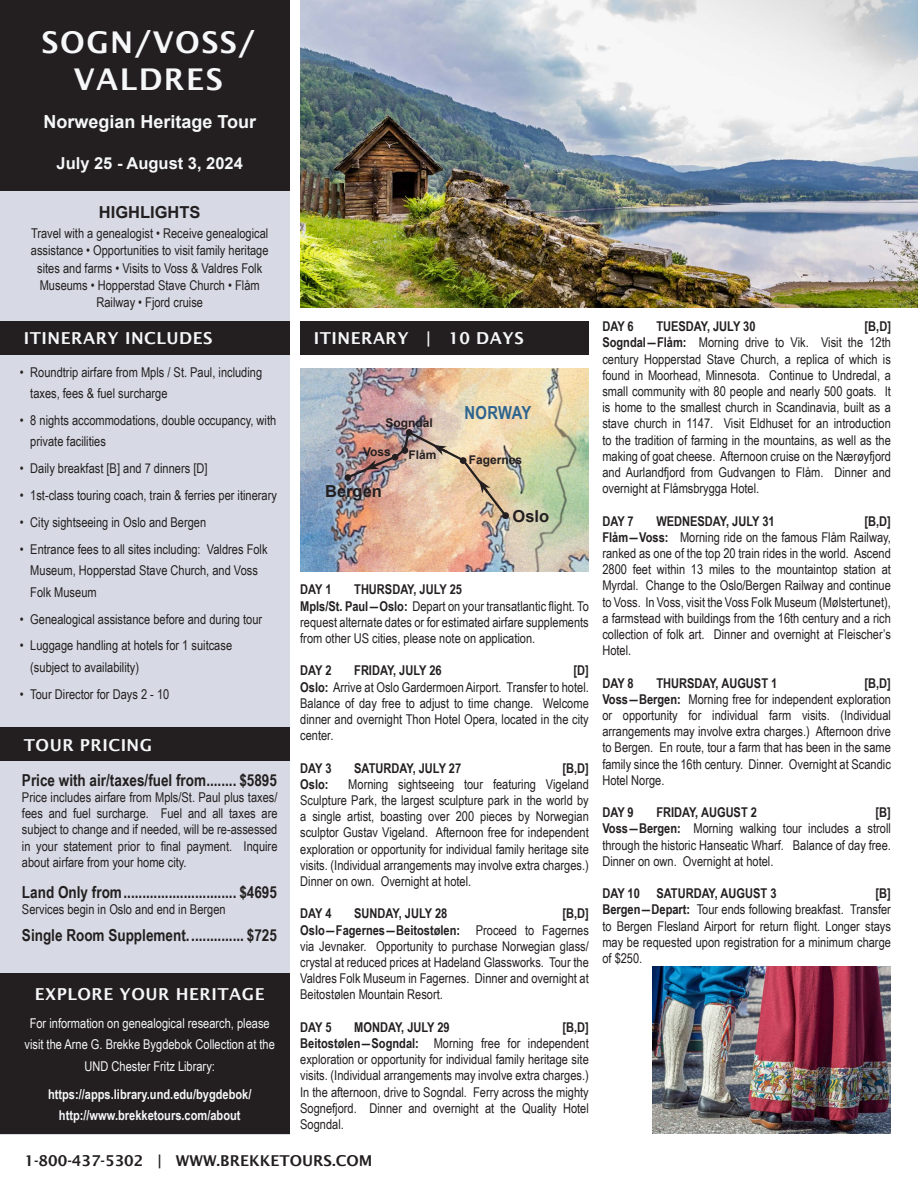
<style>
.page{position:relative;width:918px;height:1188px;background:#fff}
.page>*{position:absolute;margin:0;border:0;box-sizing:border-box;transform-origin:0 0}
.t1{font:600 30px/37.5px "Lucida Sans";letter-spacing:.05em;color:#f6f7f9;text-align:center}
.t2{font:700 18px "Arial";color:#f6f7f9}
.t3{font:700 18px "Arial Narrow";letter-spacing:.005em;color:#2c638f}
.t4{font:700 16.5px "Arial Narrow";color:#231f20}
.t5{font:600 16.5px "Lucida Sans";letter-spacing:.03em;color:#f6f7f9}
.t6{font:700 16.5px "Arial";color:#231f20}
.t7{font:700 16.5px "Arial";color:#f6f7f9}
.t8{font:600 15px "Lucida Sans";color:#231f20}
.t9{font:13.5px/16.2px "Arial Narrow";color:#231f20;text-align:justify}
.t10{font:700 13.5px "Arial Narrow";color:#231f20}
.t11{font:13.5px/21.1px "Arial Narrow";color:#f6f7f9;text-align:center}
.t12{font:700 13.5px "Arial Narrow";color:#f6f7f9}
.t13{font:700 12px "Arial";color:#231f20}
.s1{font-weight:700}
.s2{font-style:inherit}
</style>
<div class="page">
<div style="left:0;top:0;width:289px;height:1134px;background:#d7dae4"></div>
<div style="left:0;top:0;width:289px;height:191px;background:#231f20"></div>
<div style="left:0;top:321px;width:289px;height:34px;background:#231f20"></div>
<div style="left:0;top:728px;width:289px;height:33px;background:#231f20"></div>
<div style="left:0;top:973px;width:289px;height:161px;background:#231f20"></div>
<div style="left:300px;top:321px;width:289px;height:34px;background:#231f20"></div>
<img style="left:300px;top:368px;width:289px;height:203px">
<img style="left:345px;top:428px;width:164px;height:91px">
<img style="left:300px;top:0;width:618px;height:307px">
<img style="left:652px;top:966px;width:239px;height:168px">
<p class="t1" style="left:42px;top:23px;width:215px">SOGN/VOSS/<br>VALDRES</p>
<p class="t2" style="left:43px;top:109px;width:214px">Norwegian Heritage Tour</p>
<p class="t7" style="left:57px;top:152px;width:188px">July 25 - August 3, 2024</p>
<p class="t6" style="left:99px;top:201px;width:103px">HIGHLIGHTS</p>
<p class="t9" style="left:31px;top:224px;width:239px;line-height:17.2px;text-align:center">Travel with a genealogist • Receive genealogical assistance • Opportunities to visit family heritage sites and farms • Visits to Voss &amp; Valdres Folk Museums • Hopperstad Stave Church • Flåm Railway • Fjord cruise</p>
<p class="t5" style="left:24px;top:329px;width:190px">ITINERARY INCLUDES</p>
<p class="t9" style="left:30px;top:361px;width:233px;line-height:21.5px;text-indent:-11px">• Roundtrip airfare from Mpls / St. Paul, including taxes, fees &amp; fuel surcharge</p>
<p class="t9" style="left:30px;top:409px;width:247px;line-height:21.5px;text-indent:-11px">• 8 nights accommodations, double occupancy, with private facilities</p>
<p class="t9" style="left:20px;top:460px;width:189px">• Daily breakfast [B] and 7 dinners [D]</p>
<p class="t9" style="left:20px;top:487px;width:259px">• 1st-class touring coach, train &amp; ferries per itinerary</p>
<p class="t9" style="left:20px;top:514px;width:188px">• City sightseeing in Oslo and Bergen</p>
<p class="t9" style="left:30px;top:538px;width:239px;line-height:21.5px;text-align:left;text-indent:-11px">• Entrance fees to all sites including: Valdres Folk<br>Museum, Hopperstad Stave Church, and Voss<br>Folk Museum</p>
<p class="t9" style="left:20px;top:610px;width:244px">• Genealogical assistance before and during tour</p>
<p class="t9" style="left:30px;top:634px;width:203px;line-height:21.5px;text-indent:-11px">• Luggage handling at hotels for 1 suitcase (subject to availability)</p>
<p class="t9" style="left:20px;top:685px;width:151px">• Tour Director for Days 2 - 10</p>
<p class="t5" style="left:314px;top:329px;width:212px">ITINERARY | 10 DAYS</p>
<p class="t3" style="left:465px;top:399px;width:68px">NORWAY</p>
<p class="t13" style="left:385px;top:415px;width:49px">Sogndal</p>
<p class="t13" style="left:363px;top:443px;width:29px">Voss</p>
<p class="t13" style="left:409px;top:446px;width:30px">Flåm</p>
<p class="t13" style="left:469px;top:451px;width:55px">Fagernes</p>
<p class="t6" style="left:325px;top:479px;width:58px">Bergen</p>
<p class="t6" style="left:513px;top:504px;width:38px">Oslo</p>
<p class="t10" style="left:300px;top:579px;width:33px">DAY 1</p>
<p class="t10" style="left:354px;top:579px;width:109px">THURSDAY, JULY 25</p>
<p class="t9" style="left:300px;top:597px;width:290px"><span class="s1">Mpls/St. Paul―Oslo:</span> Depart on your transatlantic flight. To request alternate dates or for estimated airfare supplements from other US cities, please note on application.</p>
<p class="t10" style="left:300px;top:660px;width:33px">DAY 2</p>
<p class="t10" style="left:354px;top:660px;width:89px">FRIDAY, JULY 26</p>
<p class="t10" style="left:574px;top:660px;width:17px">[D]</p>
<p class="t9" style="left:300px;top:678px;width:290px"><span class="s1">Oslo:</span> Arrive at Oslo Gardermoen Airport. Transfer to hotel.<br>Balance of day free to adjust to time change. Welcome dinner and overnight Thon Hotel Opera, located in the city center.</p>
<p class="t10" style="left:300px;top:758px;width:33px">DAY 3</p>
<p class="t10" style="left:354px;top:758px;width:109px">SATURDAY, JULY 27</p>
<p class="t10" style="left:562px;top:758px;width:28px">[B,D]</p>
<p class="t10" style="left:300px;top:774px;width:30px">Oslo:</p>
<p class="t5" style="left:24px;top:735px;width:130px">TOUR PRICING</p>
<p class="t4" style="left:22px;top:768px;width:256px">Price with air/taxes/fuel from........ $5895</p>
<p class="t9" style="left:22px;top:789px;width:257px">Price includes airfare from Mpls/St. Paul plus taxes/ fees and fuel surcharge. Fuel and all taxes are subject to change and if needed, will be re-assessed in your statement prior to final payment. Inquire about airfare from your home city.</p>
<p class="t4" style="left:22px;top:880px;width:256px">Land Only from.............................. $4695</p>
<p class="t9" style="left:22px;top:901px;width:205px">Services begin in Oslo and end in Bergen</p>
<p class="t4" style="left:22px;top:923px;width:256px">Single Room Supplement<span class="s2">.</span>.............. $725</p>
<p class="t9" style="left:300px;top:775px;width:290px;text-indent:48px">Morning sightseeing tour featuring Vigeland Sculpture Park, the largest sculpture park in the world by a single artist, boasting over 200 pieces by Norwegian sculptor Gustav Vigeland. Afternoon free for independent exploration or opportunity for individual family heritage site visits. (Individual arrangements may involve extra charges.)<br>Dinner on own. Overnight at hotel.</p>
<p class="t10" style="left:300px;top:903px;width:33px">DAY 4</p>
<p class="t10" style="left:354px;top:903px;width:95px">SUNDAY, JULY 28</p>
<p class="t10" style="left:562px;top:903px;width:28px">[B,D]</p>
<p class="t9" style="left:300px;top:921px;width:290px"><span class="s1">Oslo―Fagernes―Beitostølen:</span> Proceed to Fagernes via Jevnaker. Opportunity to purchase Norwegian glass/ crystal at reduced prices at Hadeland Glassworks. Tour the Valdres Folk Museum in Fagernes. Dinner and overnight at Beitostølen Mountain Resort.</p>
<p class="t10" style="left:300px;top:1017px;width:33px">DAY 5</p>
<p class="t10" style="left:354px;top:1017px;width:97px">MONDAY, JULY 29</p>
<p class="t10" style="left:562px;top:1017px;width:28px">[B,D]</p>
<p class="t9" style="left:300px;top:1035px;width:290px"><span class="s1">Beitostølen―Sogndal:</span> Morning free for independent exploration or opportunity for individual family heritage site visits. (Individual arrangements may involve extra charges.)<br>In the afternoon, drive to Sogndal. Ferry across the mighty Sognefjord. Dinner and overnight at the Quality Hotel Sogndal.</p>
<p class="t5" style="left:35px;top:985px;width:231px">EXPLORE YOUR HERITAGE</p>
<p class="t11" style="left:25px;top:1013px;width:252px">For information on genealogical research, please visit the Arne G. Brekke Bygdebok Collection at the<br>UND Chester Fritz Library:</p>
<p class="t12" style="left:48px;top:1084px;width:205px">https://apps.library.und.edu/bygdebok/</p>
<p class="t12" style="left:59px;top:1105px;width:183px">http://www.brekketours.com/about</p>
<p class="t8" style="left:25px;top:1152px;width:349px">1-800-437-5302 | WWW.BREKKETOURS.COM</p>
<p class="t10" style="left:602px;top:316px;width:33px">DAY 6</p>
<p class="t10" style="left:656px;top:316px;width:101px">TUESDAY, JULY 30</p>
<p class="t10" style="left:865px;top:316px;width:28px">[B,D]</p>
<p class="t9" style="left:602px;top:334px;width:290px"><span class="s1">Sogndal―Flåm:</span> Morning drive to Vik. Visit the 12th century Hopperstad Stave Church, a replica of which is found in Moorhead, Minnesota. Continue to Undredal, a small community with 80 people and nearly 500 goats. It is home to the smallest church in Scandinavia, built as a stave church in 1147. Visit Eldhuset for an introduction to the tradition of farming in the mountains, as well as the making of goat cheese. Afternoon cruise on the Nærøyfjord and Aurlandfjord from Gudvangen to Flåm. Dinner and overnight at Flåmsbrygga Hotel.</p>
<p class="t10" style="left:602px;top:511px;width:33px">DAY 7</p>
<p class="t10" style="left:656px;top:511px;width:120px">WEDNESDAY, JULY 31</p>
<p class="t10" style="left:865px;top:511px;width:28px">[B,D]</p>
<p class="t9" style="left:602px;top:528px;width:290px"><span class="s1">Flåm―Voss:</span> Morning ride on the famous Flåm Railway, ranked as one of the top 20 train rides in the world. Ascend 2800 feet within 13 miles to the mountaintop station at Myrdal. Change to the Oslo/Bergen Railway and continue to Voss. In Voss, visit the Voss Folk Museum (Mølstertunet), a farmstead with buildings from the 16th century and a rich collection of folk art. Dinner and overnight at Fleischer’s Hotel.</p>
<p class="t10" style="left:602px;top:673px;width:33px">DAY 8</p>
<p class="t10" style="left:656px;top:673px;width:122px">THURSDAY, AUGUST 1</p>
<p class="t10" style="left:865px;top:673px;width:28px">[B,D]</p>
<p class="t9" style="left:602px;top:690px;width:290px"><span class="s1">Voss―Bergen:</span> Morning free for independent exploration or opportunity for individual farm visits. (Individual arrangements may involve extra charges.) Afternoon drive to Bergen. En route, tour a farm that has been in the same family since the 16th century. Dinner. Overnight at Scandic Hotel Norge.</p>
<p class="t10" style="left:602px;top:802px;width:33px">DAY 9</p>
<p class="t10" style="left:656px;top:802px;width:102px">FRIDAY, AUGUST 2</p>
<p class="t10" style="left:875px;top:802px;width:17px">[B]</p>
<p class="t9" style="left:602px;top:820px;width:290px"><span class="s1">Voss―Bergen:</span> Morning walking tour includes a stroll through the historic Hanseatic Wharf. Balance of day free.<br>Dinner on own. Overnight at hotel.</p>
<p class="t10" style="left:602px;top:883px;width:176px">DAY 10 SATURDAY, AUGUST 3</p>
<p class="t10" style="left:876px;top:883px;width:17px">[B]</p>
<p class="t9" style="left:602px;top:901px;width:290px"><span class="s1">Bergen―Depart:</span> Tour ends following breakfast. Transfer to Bergen Flesland Airport for return flight. Longer stays may be requested upon registration for a minimum charge of $250.</p>
</div>
